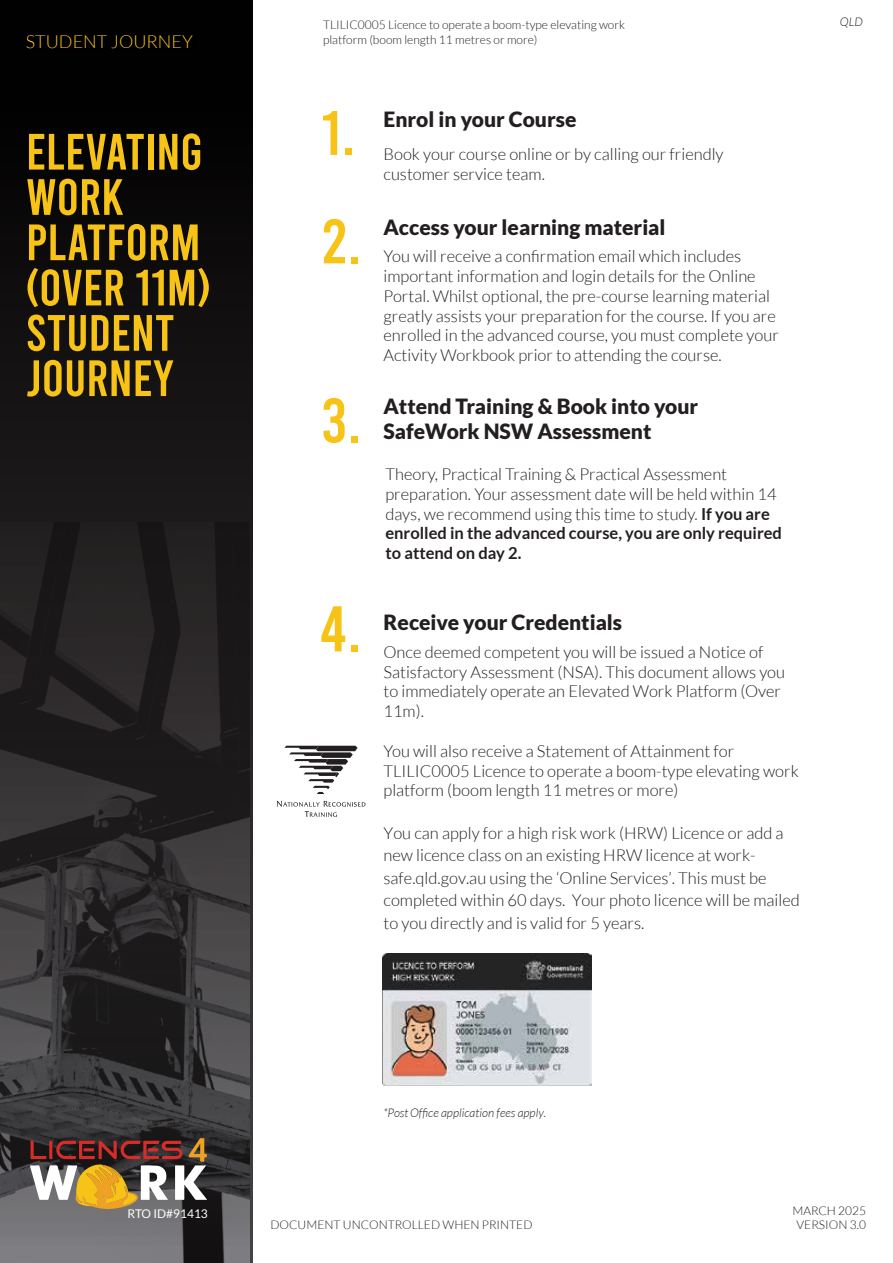
<style>
.page{position:relative;width:893px;height:1263px;background:#fff}
.page>*{position:absolute;margin:0;border:0;box-sizing:border-box;transform-origin:0 0}
.t1{font:51px/45.3px "Bebas";color:#f7c317}
.t2{font:900 21px/25.2px "Lato";color:#231f20}
.t3{font:300 18px "Lato";color:#f7c317}
.t4{font:300 16.5px/19.8px "Lato";color:#231f20}
.t5{font:300 12px/14.4px "Lato";color:#231f20}
.t6{font:italic 300 12px "Lato";color:#231f20}
.t7{font:12px "Lato";color:#fff}
.s1{font-weight:700}
</style>
<div class="page">
<div style="left:0;top:0;width:253px;height:1263px;background:linear-gradient(to right,#0d0c0c,#0d0c0c)"></div>
<img style="left:0;top:523px;width:253px;height:740px">
<svg style="left:324px;top:219px;width:21px;height:44px"></svg>
<div style="left:351px;top:257px;width:7px;height:6px;background:#f7c317"></div>
<svg style="left:323px;top:398px;width:22px;height:45px"></svg>
<div style="left:351px;top:436px;width:7px;height:6px;background:#f7c317"></div>
<svg style="left:323px;top:111px;width:14px;height:44px"></svg>
<div style="left:345px;top:148px;width:6px;height:7px;background:#f7c317"></div>
<div style="left:24px;top:32px;width:172px;height:18px;background:#000"></div>
<svg style="left:30px;top:1138px;width:177px;height:71px"></svg>
<svg style="left:284px;top:746px;width:74px;height:48px"></svg>
<svg style="left:277px;top:801px;width:88px;height:16px"></svg>
<svg style="left:321px;top:606px;width:24px;height:45px"></svg>
<div style="left:351px;top:645px;width:7px;height:6px;background:#f7c317"></div>
<img style="left:383px;top:954px;width:209px;height:131px">
<p class="t3" style="left:26px;top:32px;width:169px">STUDENT JOURNEY</p>
<h1 class="t1" style="left:26px;top:129px;width:186px">ELEVATING<br>WORK<br>PLATFORM (OVER 11M)<br>STUDENT<br>JOURNEY</h1>
<p class="t5" style="left:323px;top:18px;width:304px">TLILIC0005 Licence to operate a boom-type elevating work platform (boom length 11 metres or more)</p>
<p class="t6" style="left:840px;top:15px;width:24px">QLD</p>
<p class="t2" style="left:383px;top:106px;width:194px">Enrol in your Course</p>
<p class="t4" style="left:383px;top:145px;width:342px">Book your course online or by calling our friendly customer service team.</p>
<p class="t2" style="left:383px;top:214px;width:284px">Access your learning material</p>
<p class="t4" style="left:383px;top:246px;width:397px">You will receive a confirmation email which includes important information and login details for the Online Portal. Whilst optional, the pre-course learning material greatly assists your preparation for the course. If you are enrolled in the advanced course, you must complete your Activity Workbook prior to attending the course.</p>
<p class="t2" style="left:383px;top:393px;width:316px">Attend Training &amp; Book into your<br>SafeWork NSW Assessment</p>
<p class="t4" style="left:385px;top:464px;width:398px">Theory, Practical Training &amp; Practical Assessment preparation. Your assessment date will be held within 14 days, we recommend using this time to study. <span class="s1">If you are enrolled in the advanced course, you are only required to attend on day 2.</span></p>
<p class="t2" style="left:384px;top:609px;width:240px">Receive your Credentials</p>
<p class="t4" style="left:383px;top:642px;width:403px">Once deemed competent you will be issued a Notice of Satisfactory Assessment (NSA). This document allows you to immediately operate an Elevated Work Platform (Over 11m).</p>
<p class="t4" style="left:383px;top:741px;width:417px">You will also receive a Statement of Attainment for<br>TLILIC0005 Licence to operate a boom-type elevating work platform (boom length 11 metres or more)</p>
<p class="t4" style="left:383px;top:822px;width:418px;line-height:22.5px">You can apply for a high risk work (HRW) Licence or add a new licence class on an existing HRW licence at work&shy;safe.qld.gov.au using the ‘Online Services’. This must be completed within 60 days. Your photo licence will be mailed to you directly and is valid for 5 years.</p>
<p class="t6" style="left:383px;top:1106px;width:164px">*PostOffice application fees apply.</p>
<p class="t7" style="left:128px;top:1207px;width:82px">RTO ID#91413</p>
<p class="t5" style="left:792px;top:1203px;width:75px">MARCH 2025</p>
<p class="t5" style="left:271px;top:1218px;width:263px">DOCUMENT UNCONTROLLED WHEN PRINTED</p>
<p class="t5" style="left:797px;top:1218px;width:71px">VERSION 3.0</p>
</div>
